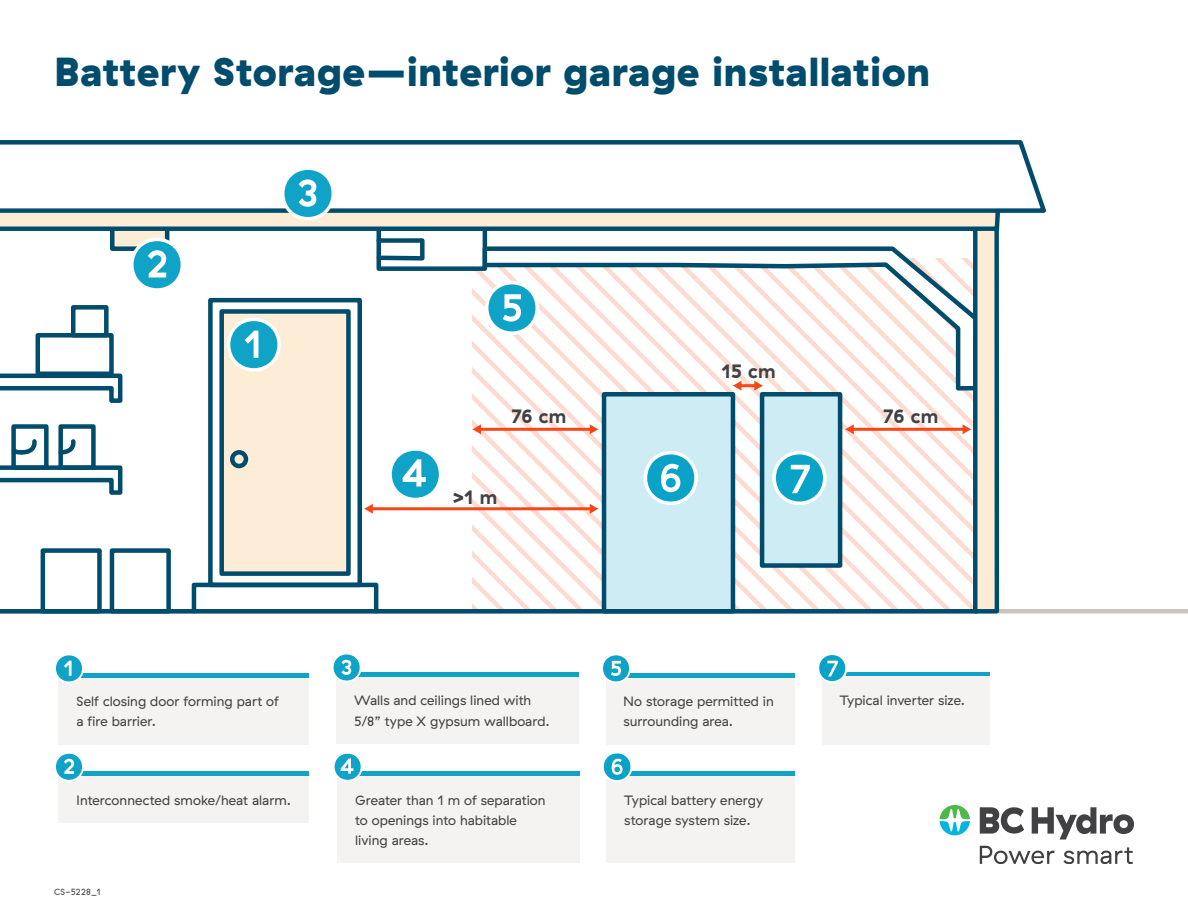
<style>
.page{position:relative;width:1188px;height:918px;background:#fff}
.page>*{position:absolute;margin:0;border:0;box-sizing:border-box;transform-origin:0 0}
.t1{font:900 40.5px "GT Haptik";letter-spacing:.01em;color:#004c6c}
.t2{font:700 19.35px "GT Haptik";letter-spacing:.01em;color:#414042}
.t3{font:13.5px/20.2px "GT Haptik";color:#414042}
.t4{font:9px "GT Haptik";letter-spacing:.025em;color:#414042}
</style>
<div class="page">
<hr style="left:0;top:609px;width:1188px;height:4px;background:#cbc4bc">
<svg style="left:0;top:140px;width:1046px;height:73px"></svg>
<div style="left:0;top:609px;width:976px;height:5px;background:#004c6c"></div>
<svg style="left:980px;top:807px;width:44px;height:27px"></svg>
<svg style="left:1032px;top:807px;width:102px;height:32px"></svg>
<svg style="left:980px;top:846px;width:74px;height:18px"></svg>
<svg style="left:1063px;top:847px;width:70px;height:17px"></svg>
<svg style="left:940px;top:805px;width:30px;height:30px"></svg>
<div style="left:58px;top:677px;width:251px;height:67px;background:#f5f3f1"></div>
<hr style="left:58px;top:673px;width:251px;height:4px;background:#10a3c8">
<div style="left:54px;top:653px;width:30px;height:30px;background:#fff;border-radius:50%"></div>
<svg style="left:56px;top:655px;width:26px;height:26px"></svg>
<div style="left:58px;top:776px;width:251px;height:47px;background:#f5f3f1"></div>
<div style="left:58px;top:771px;width:251px;height:5px;background:#10a3c8"></div>
<div style="left:54px;top:752px;width:30px;height:30px;background:#fff;border-radius:50%"></div>
<svg style="left:56px;top:754px;width:26px;height:26px"></svg>
<div style="left:336px;top:676px;width:243px;height:68px;background:#f5f3f1"></div>
<hr style="left:336px;top:672px;width:243px;height:4px;background:#10a3c8">
<svg style="left:332px;top:652px;width:30px;height:30px"></svg>
<svg style="left:334px;top:654px;width:26px;height:27px"></svg>
<div style="left:281px;top:166px;width:54px;height:55px;background:#fff;border-radius:50%"></div>
<div style="left:337px;top:776px;width:242px;height:87px;background:#f5f3f1"></div>
<div style="left:337px;top:771px;width:242px;height:5px;background:#10a3c8"></div>
<svg style="left:333px;top:752px;width:30px;height:30px"></svg>
<svg style="left:335px;top:754px;width:26px;height:26px"></svg>
<div style="left:606px;top:677px;width:189px;height:67px;background:#f5f3f1"></div>
<hr style="left:606px;top:673px;width:189px;height:4px;background:#10a3c8">
<div style="left:601px;top:653px;width:30px;height:30px;background:#fff;border-radius:50%"></div>
<svg style="left:603px;top:655px;width:26px;height:26px"></svg>
<div style="left:606px;top:776px;width:189px;height:87px;background:#f5f3f1"></div>
<div style="left:606px;top:771px;width:189px;height:5px;background:#10a3c8"></div>
<div style="left:602px;top:752px;width:30px;height:30px;background:#fff;border-radius:50%"></div>
<div style="left:822px;top:676px;width:167px;height:68px;background:#f5f3f1"></div>
<hr style="left:822px;top:673px;width:167px;height:3px;background:#10a3c8">
<svg style="left:602px;top:751px;width:30px;height:31px"></svg>
<div style="left:604px;top:753px;width:26px;height:27px;background:#0aa3c8;border-radius:50%"></div>
<svg style="left:611px;top:759px;width:12px;height:16px"></svg>
<div style="left:817px;top:653px;width:30px;height:30px;background:#fff;border-radius:50%"></div>
<svg style="left:819px;top:655px;width:26px;height:26px"></svg>
<svg style="left:0;top:170px;width:1003px;height:441px"></svg>
<h1 class="t1" style="left:54px;top:46px;width:878px">Battery Storage—interior garage installation</h1>
<h2 class="t2" style="left:722px;top:360px;width:56px">15 cm</h2>
<h2 class="t2" style="left:511px;top:404px;width:57px">76 cm</h2>
<h2 class="t2" style="left:883px;top:404px;width:57px">76 cm</h2>
<h2 class="t2" style="left:452px;top:485px;width:47px">&gt;1 m</h2>
<p class="t3" style="left:76px;top:692px;width:204px">Self closing door forming part of a fire barrier.</p>
<p class="t3" style="left:76px;top:790px;width:216px">Interconnected smoke/heat alarm.</p>
<p class="t4" style="left:54px;top:886px;width:48px">CS-5228_1</p>
<p class="t3" style="left:354px;top:691px;width:197px">Walls and ceilings lined with<br>5/8” type X gypsum wallboard.</p>
<p class="t3" style="left:355px;top:790px;width:192px">Greater than 1 m of separation to openings into habitable living areas.</p>
<p class="t3" style="left:624px;top:692px;width:152px">No storage permitted in surrounding area.</p>
<p class="t3" style="left:624px;top:790px;width:141px">Typical battery energy storage system size.</p>
<p class="t3" style="left:840px;top:690px;width:127px">Typical inverter size.</p>
</div>
